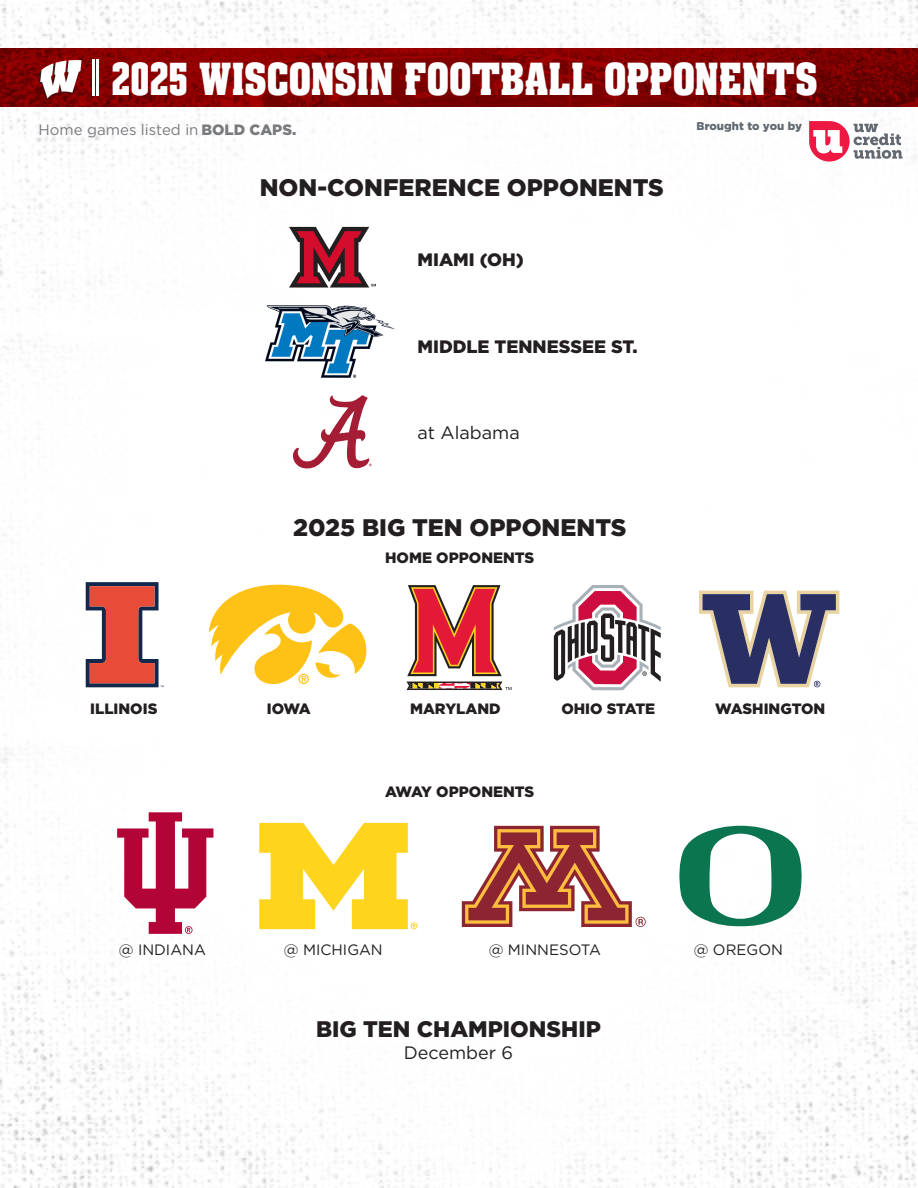
<style>
.page{position:relative;width:918px;height:1188px;background:#fff}
.page>*{position:absolute;margin:0;border:0;box-sizing:border-box;transform-origin:0 0}
.t1{font:48px "W Isconsin";letter-spacing:.025em;color:#fff}
.t2{font:900 24px "Gotham HTF";color:#231f20}
.t3{font:900 22.5px "Gotham HTF";color:#231f20}
.t4{font:900 18px "Gotham HTF";color:#231f20}
.t5{font:18px "Gotham HTF";color:#231f20}
.t6{font:900 15px "Gotham HTF";color:#231f20}
.t7{font:15px "Gotham HTF";color:#231f20}
.t8{font:15px "Gotham HTF";color:#787a7d}
.t9{font:900 11.25px "Gotham HTF";letter-spacing:.01em;color:#626870}
.s1{font-weight:900}
</style>
<div class="page">
<img style="left:0;top:0;width:918px;height:1188px">
<svg style="left:0;top:48px;width:918px;height:59px;background:#820202"></svg>
<svg style="left:39px;top:60px;width:43px;height:40px"></svg>
<hr style="left:92px;top:59px;width:2px;height:37px;background:#fff">
<hr style="left:97px;top:59px;width:2px;height:37px;background:#fff">
<svg style="left:809px;top:121px;width:94px;height:41px"></svg>
<svg style="left:285px;top:225px;width:91px;height:65px"></svg>
<img style="left:265px;top:301px;width:130px;height:84px">
<svg style="left:86px;top:582px;width:78px;height:105px"></svg>
<svg style="left:209px;top:583px;width:157px;height:104px"></svg>
<svg style="left:407px;top:585px;width:95px;height:91px"></svg>
<svg style="left:406px;top:682px;width:106px;height:8px"></svg>
<svg style="left:551px;top:582px;width:113px;height:111px"></svg>
<svg style="left:699px;top:591px;width:140px;height:96px"></svg>
<svg style="left:462px;top:826px;width:184px;height:101px"></svg>
<svg style="left:679px;top:826px;width:123px;height:100px"></svg>
<svg style="left:117px;top:812px;width:96px;height:122px"></svg>
<svg style="left:259px;top:823px;width:159px;height:106px"></svg>
<svg style="left:289px;top:395px;width:83px;height:81px"></svg>
<p class="t1" style="left:113px;top:52px;width:707px">2025 WISCONSIN FOOTBALL OPPONENTS</p>
<p class="t8" style="left:38px;top:122px;width:259px">Home games listed in <span class="s1">BOLD CAPS.</span></p>
<p class="t9" style="left:697px;top:120px;width:107px">Brought to you by</p>
<p class="t2" style="left:260px;top:174px;width:406px">NON-CONFERENCE OPPONENTS</p>
<p class="t4" style="left:418px;top:250px;width:108px">MIAMI (OH)</p>
<p class="t4" style="left:418px;top:336px;width:222px">MIDDLE TENNESSEE ST.</p>
<p class="t5" style="left:418px;top:423px;width:104px">at Alabama</p>
<p class="t2" style="left:293px;top:513px;width:335px">2025 BIG TEN OPPONENTS</p>
<p class="t6" style="left:385px;top:549px;width:151px">HOME OPPONENTS</p>
<p class="t6" style="left:90px;top:700px;width:69px">ILLINOIS</p>
<p class="t6" style="left:267px;top:700px;width:46px">IOWA</p>
<p class="t6" style="left:410px;top:700px;width:92px">MARYLAND</p>
<p class="t6" style="left:561px;top:700px;width:95px">OHIO STATE</p>
<p class="t6" style="left:715px;top:700px;width:112px">WASHINGTON</p>
<p class="t6" style="left:385px;top:783px;width:151px">AWAY OPPONENTS</p>
<p class="t7" style="left:119px;top:941px;width:89px">@ INDIANA</p>
<p class="t7" style="left:284px;top:941px;width:100px">@ MICHIGAN</p>
<p class="t7" style="left:489px;top:941px;width:114px">@ MINNESOTA</p>
<p class="t7" style="left:694px;top:941px;width:91px">@ OREGON</p>
<p class="t3" style="left:316px;top:1016px;width:286px">BIG TEN CHAMPIONSHIP</p>
<p class="t5" style="left:404px;top:1043px;width:111px">December 6</p>
</div>
